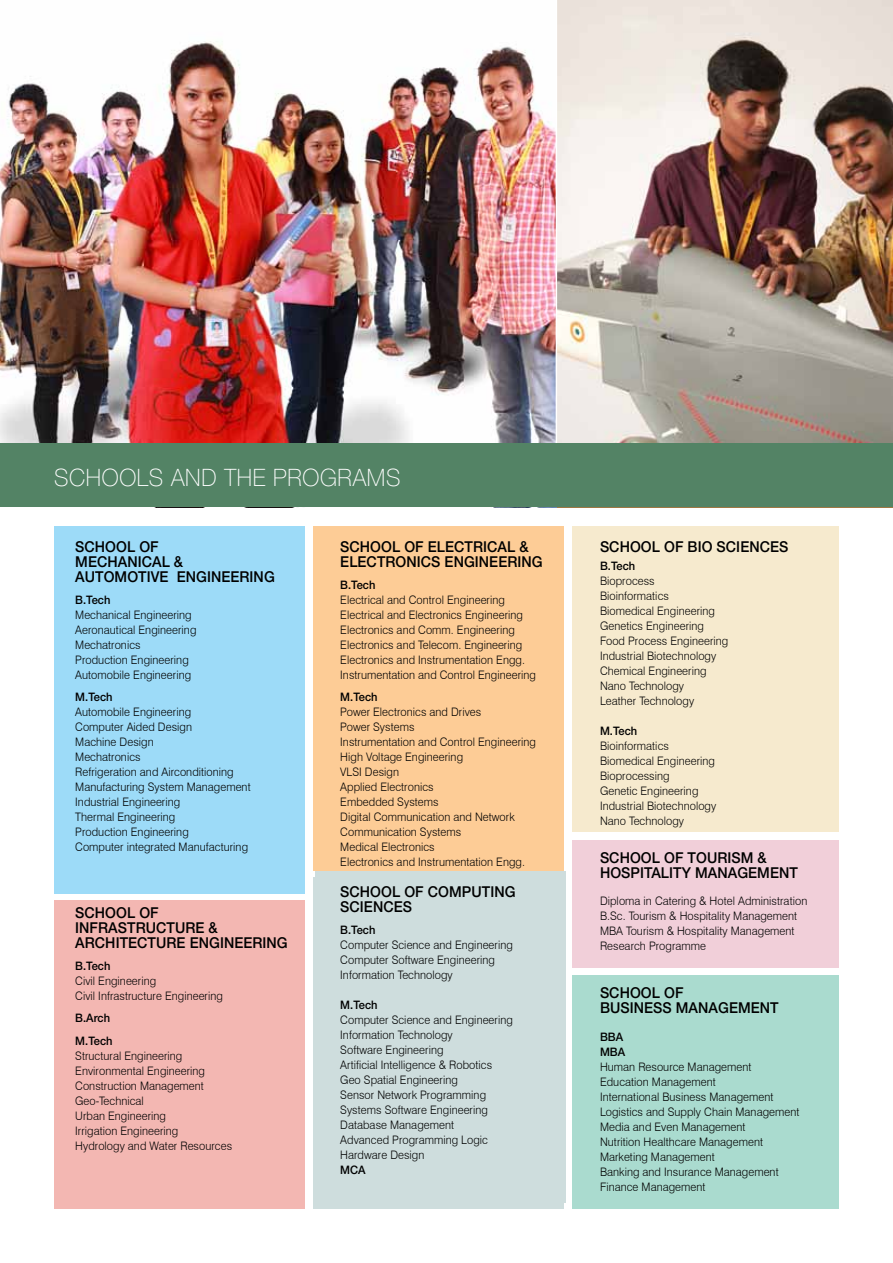
<style>
.page{position:relative;width:893px;height:1263px;background:#fff}
.page>*{position:absolute;margin:0;border:0;box-sizing:border-box;transform-origin:0 0}
.t1{font:100 24px "Helvetica Neue";letter-spacing:.03em;color:#fff;scale:.95 1}
.t2{font:500 15px/15px "Helvetica Neue";letter-spacing:.005em;color:#000;scale:.95 1}
.t3{font:300 11.7px/15px "Swiss 721 BT";letter-spacing:.005em;color:#000;scale:.95 1}
.t4{font:500 11.7px/22.2px "Helvetica Neue";letter-spacing:.005em;color:#000;scale:.95 1}
</style>
<div class="page">
<div style="left:573px;top:526px;width:266px;height:306px;background:#f6eace"></div>
<div style="left:573px;top:840px;width:266px;height:127px;background:#f1cfd9"></div>
<div style="left:573px;top:975px;width:266px;height:234px;background:#aadbcf"></div>
<div style="left:313px;top:526px;width:251px;height:345px;background:#fdcc96"></div>
<div style="left:313px;top:878px;width:251px;height:331px;background:#cedddd"></div>
<div style="left:315px;top:871px;width:251px;height:332px;background:#cedddd"></div>
<div style="left:54px;top:526px;width:251px;height:368px;background:#9ddbf8"></div>
<div style="left:54px;top:900px;width:251px;height:309px;background:#f3b7b2"></div>
<img style="left:557px;top:0;width:336px;height:443px">
<img style="left:0;top:41px;width:556px;height:402px">
<div style="left:0;top:443px;width:893px;height:64px;background:#538365"></div>
<h1 class="t1" style="left:54px;top:464px;width:366px">SCHOOLS AND THE PROGRAMS</h1>
<p class="t2" style="left:75px;top:539px;width:212px">SCHOOL OF<br>MECHANICAL &amp;<br>AUTOMOTIVE ENGINEERING</p>
<p class="t4" style="left:75px;top:589px;width:39px">B.Tech</p>
<p class="t3" style="left:75px;top:607px;width:129px">Mechanical Engineering<br>Aeronautical Engineering<br>Mechatronics<br>Production Engineering<br>Automobile Engineering</p>
<p class="t4" style="left:75px;top:686px;width:41px">M.Tech</p>
<p class="t3" style="left:75px;top:704px;width:186px">Automobile Engineering<br>Computer Aided Design<br>Machine Design<br>Mechatronics<br>Refrigeration and Airconditioning<br>Manufacturing System Management<br>Industrial Engineering<br>Thermal Engineering<br>Production Engineering<br>Computer integrated Manufacturing</p>
<p class="t2" style="left:75px;top:905px;width:225px">SCHOOL OF<br>INFRASTRUCTURE &amp;<br>ARCHITECTURE ENGINEERING</p>
<p class="t4" style="left:75px;top:955px;width:39px">B.Tech</p>
<p class="t3" style="left:75px;top:973px;width:157px">Civil Engineering<br>Civil Infrastructure Engineering</p>
<p class="t4" style="left:75px;top:1007px;width:41px">B.Arch<br>M.Tech</p>
<p class="t3" style="left:75px;top:1048px;width:167px">Structural Engineering<br>Environmental Engineering<br>Construction Management<br>Geo-Technical<br>Urban Engineering<br>Irrigation Engineering<br>Hydrology and Water Resources</p>
<p class="t2" style="left:340px;top:539px;width:215px">SCHOOL OF ELECTRICAL &amp;<br>ELECTRONICS ENGINEERING</p>
<p class="t4" style="left:340px;top:574px;width:39px">B.Tech</p>
<p class="t3" style="left:340px;top:592px;width:208px">Electrical and Control Engineering Electrical and Electronics Engineering Electronics and Comm. Engineering Electronics and Telecom. Engineering Electronics and Instrumentation Engg.<br>Instrumentation and Control Engineering</p>
<p class="t4" style="left:340px;top:686px;width:41px">M.Tech</p>
<p class="t3" style="left:340px;top:704px;width:208px">Power Electronics and Drives<br>Power Systems<br>Instrumentation and Control Engineering<br>High Voltage Engineering<br>VLSI Design<br>Applied Electronics<br>Embedded Systems<br>Digital Communication and Network<br>Communication Systems<br>Medical Electronics<br>Electronics and Instrumentation Engg.</p>
<p class="t2" style="left:340px;top:884px;width:186px">SCHOOL OF COMPUTING<br>SCIENCES</p>
<p class="t4" style="left:340px;top:919px;width:39px">B.Tech</p>
<p class="t3" style="left:340px;top:937px;width:183px">Computer Science and Engineering<br>Computer Software Engineering<br>Information Technology</p>
<p class="t4" style="left:340px;top:994px;width:41px">M.Tech</p>
<p class="t3" style="left:340px;top:1012px;width:183px">Computer Science and Engineering<br>Information Technology<br>Software Engineering<br>Artificial Intelligence &amp; Robotics<br>Geo Spatial Engineering<br>Sensor Network Programming<br>Systems Software Engineering<br>Database Management<br>Advanced Programming Logic<br>Hardware Design</p>
<p class="t4" style="left:340px;top:1159px;width:28px">MCA</p>
<p class="t2" style="left:600px;top:539px;width:200px">SCHOOL OF BIO SCIENCES</p>
<p class="t4" style="left:600px;top:554px;width:39px">B.Tech</p>
<p class="t3" style="left:600px;top:573px;width:137px">Bioprocess<br>Bioinformatics<br>Biomedical Engineering<br>Genetics Engineering<br>Food Process Engineering<br>Industrial Biotechnology<br>Chemical Engineering<br>Nano Technology<br>Leather Technology</p>
<p class="t4" style="left:600px;top:719px;width:41px">M.Tech</p>
<p class="t3" style="left:600px;top:738px;width:124px">Bioinformatics<br>Biomedical Engineering<br>Bioprocessing<br>Genetic Engineering<br>Industrial Biotechnology<br>Nano Technology</p>
<p class="t2" style="left:600px;top:850px;width:210px">SCHOOL OF TOURISM &amp;<br>HOSPITALITY MANAGEMENT</p>
<p class="t3" style="left:600px;top:893px;width:220px">Diploma in Catering &amp; Hotel Administration B.Sc. Tourism &amp; Hospitality Management MBA Tourism &amp; Hospitality Management Research Programme</p>
<p class="t2" style="left:600px;top:985px;width:190px">SCHOOL OF<br>BUSINESS MANAGEMENT</p>
<p class="t4" style="left:600px;top:1029px;width:28px;line-height:15px">BBA<br>MBA</p>
<p class="t3" style="left:600px;top:1059px;width:211px">Human Resource Management<br>Education Management<br>International Business Management<br>Logistics and Supply Chain Management<br>Media and Even Management<br>Nutrition Healthcare Management<br>Marketing Management<br>Banking and Insurance Management<br>Finance Management</p>
</div>
